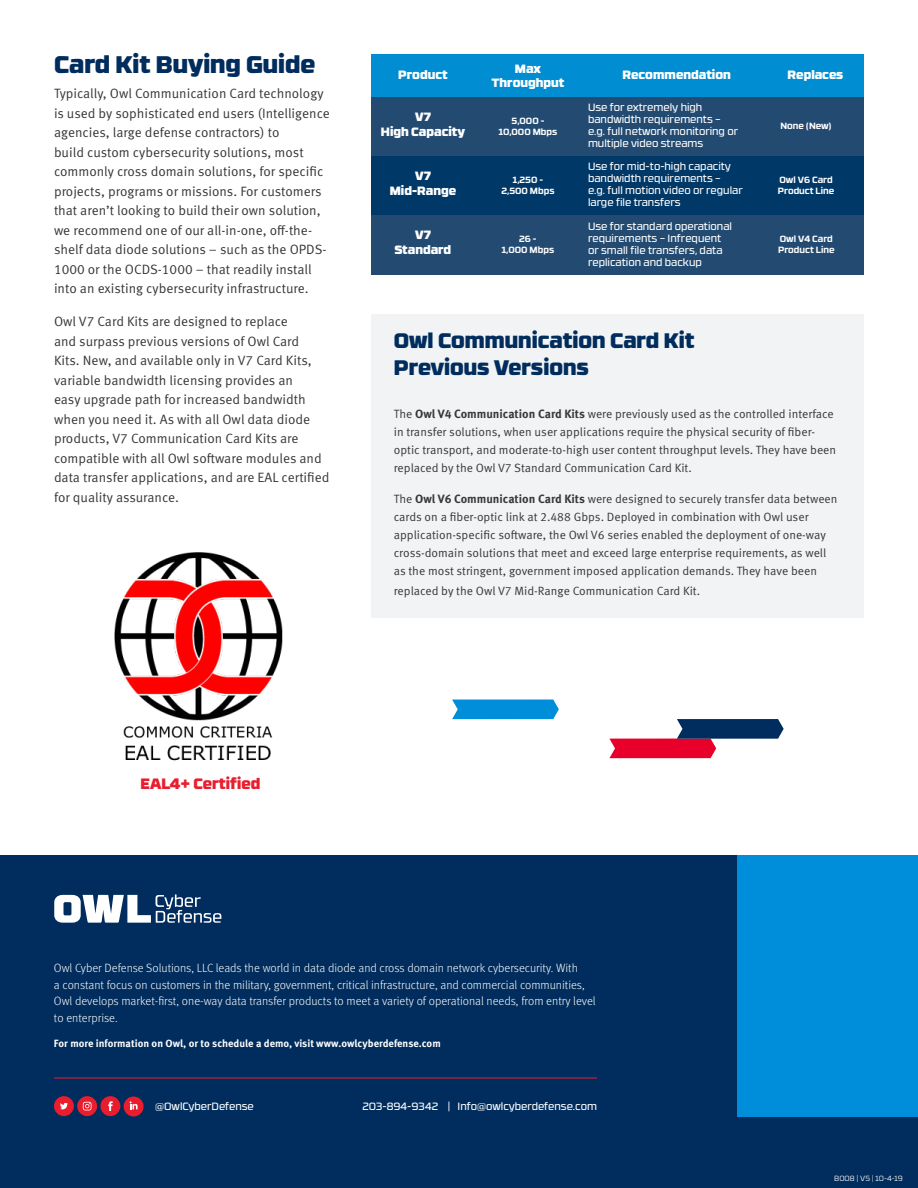
<style>
.page{position:relative;width:918px;height:1188px;background:#fff}
.page>*{position:absolute;margin:0;border:0;box-sizing:border-box;transform-origin:0 0}
.t1{font:900 24px "RB No 3.1";color:#002d5d}
.t2{font:900 21px/27px "RB No 3.1";color:#002d5d}
.t3{font:900 15px "RB No 3.1";color:#e91d2d}
.t4{font:13.5px/19.5px "Meta Pro Norm";color:#373737}
.t5{font:12px/18px "Meta Pro Norm";color:#373737}
.t6{font:300 12px/16.5px "Meta Pro";color:#fff}
.t7{font:900 12px/14.4px "RB No 3.1";color:#fff;text-align:center}
.t8{font:10.5px/12px "RB No 3.1";color:#fff}
.t9{font:700 10.5px "Meta Pro";color:#fff}
.t10{font:700 9px/10.8px "RB No 3.1";color:#fff;text-align:center}
.t11{font:300 7.5px "RB No 3.1";color:#fff}
.s1{font-family:"Meta Pro";font-weight:700}
</style>
<div class="page">
<div style="left:372px;top:314px;width:492px;height:304px;background:#f1f3f4"></div>
<div style="left:0;top:855px;width:918px;height:333px;background:#002d5d"></div>
<div style="left:737px;top:855px;width:181px;height:261px;background:#008edb"></div>
<div style="left:54px;top:1096px;width:20px;height:20px;background:#e91d2d;border-radius:50%"></div>
<svg style="left:60px;top:1103px;width:8px;height:6px"></svg>
<svg style="left:77px;top:1096px;width:20px;height:20px"></svg>
<svg style="left:83px;top:1102px;width:9px;height:8px"></svg>
<div style="left:100px;top:1096px;width:20px;height:20px;background:#e91d2d;border-radius:50%"></div>
<svg style="left:108px;top:1101px;width:5px;height:10px"></svg>
<div style="left:124px;top:1097px;width:20px;height:19px;background:#e91d2d;border-radius:50%"></div>
<svg style="left:130px;top:1101px;width:8px;height:8px"></svg>
<svg style="left:54px;top:895px;width:167px;height:28px"></svg>
<hr style="left:54px;top:1078px;width:543px;height:1px;background:#e91d2d">
<div style="left:372px;top:54px;width:492px;height:43px;background:#008dd1"></div>
<div style="left:372px;top:97px;width:492px;height:59px;background:#234b72"></div>
<div style="left:372px;top:156px;width:492px;height:59px;background:#003867"></div>
<div style="left:372px;top:215px;width:492px;height:59px;background:#234b72"></div>
<div style="left:452px;top:700px;width:107px;height:19px;background:#008edb"></div>
<svg style="left:609px;top:719px;width:175px;height:39px"></svg>
<img style="left:114px;top:552px;width:169px;height:209px">
<h1 class="t1" style="left:54px;top:44px;width:263px">Card Kit Buying Guide</h1>
<p class="t4" style="left:54px;top:83px;width:277px">Typically, Owl Communication Card technology is used by sophisticated end users (Intelligence agencies, large defense contractors) to<br>build custom cybersecurity solutions, most commonly cross domain solutions, for specific projects, programs or missions. For customers that aren’t looking to build their own solution, we recommend one of our all-in-one, off-the&shy;shelf data diode solutions – such as the OPDS-1000 or the OCDS-1000 – that readily install into an existing cybersecurity infrastructure.</p>
<p class="t4" style="left:54px;top:311px;width:277px">Owl V7 Card Kits are designed to replace<br>and surpass previous versions of Owl Card<br>Kits. New, and available only in V7 Card Kits, variable bandwidth licensing provides an<br>easy upgrade path for increased bandwidth when you need it. As with all Owl data diode products, V7 Communication Card Kits are compatible with all Owl software modules and data transfer applications, and are EAL certified for quality assurance.</p>
<p class="t7" style="left:398px;top:67px;width:51px">Product</p>
<p class="t7" style="left:492px;top:60px;width:74px">Max<br>Throughput</p>
<p class="t7" style="left:623px;top:67px;width:110px">Recommendation</p>
<p class="t7" style="left:788px;top:67px;width:57px">Replaces</p>
<p class="t7" style="left:381px;top:109px;width:86px">V7<br>High Capacity</p>
<p class="t7" style="left:390px;top:168px;width:68px">V7<br>Mid-Range</p>
<p class="t7" style="left:395px;top:227px;width:58px">V7<br>Standard</p>
<p class="t10" style="left:499px;top:115px;width:60px">5,000 -<br>10,000 Mbps</p>
<p class="t10" style="left:502px;top:174px;width:54px">1,250 -<br>2,500 Mbps</p>
<p class="t10" style="left:502px;top:233px;width:54px">26 -<br>1,000 Mbps</p>
<p class="t8" style="left:588px;top:101px;width:152px">Use for extremely high bandwidth requirements – e.g. full network monitoring or multiple video streams</p>
<p class="t8" style="left:588px;top:160px;width:156px">Use for mid-to-high capacity bandwidth requirements –<br>e.g. full motion video or regular large file transfers</p>
<p class="t8" style="left:588px;top:219px;width:146px">Use for standard operational requirements – Infrequent or small file transfers, data replication and backup</p>
<h2 class="t2" style="left:394px;top:326px;width:302px">Owl Communication Card Kit<br>Previous Versions</h2>
<p class="t10" style="left:780px;top:120px;width:53px">None (New)</p>
<p class="t10" style="left:778px;top:174px;width:58px;text-align:left">Owl V6 Card<br>Product Line</p>
<p class="t10" style="left:778px;top:233px;width:58px;text-align:left">Owl V4 Card<br>Product Line</p>
<p class="t5" style="left:394px;top:404px;width:444px">The <span class="s1">Owl V4 Communication Card Kits</span> were previously used as the controlled interface in transfer solutions, when user applications require the physical security of fiber&shy;optic transport, and moderate-to-high user content throughput levels. They have been replaced by the Owl V7 Standard Communication Card Kit.</p>
<p class="t5" style="left:394px;top:489px;width:445px">The <span class="s1">Owl V6 Communication Card Kits</span> were designed to securely transfer data between cards on a fiber-optic link at 2.488 Gbps. Deployed in combination with Owl user application-specific software, the Owl V6 series enabled the deployment of one-way cross-domain solutions that meet and exceed large enterprise requirements, as well as the most stringent, government imposed application demands. They have been</p>
<p class="t5" style="left:394px;top:581px;width:308px">replaced by the Owl V7 Mid-Range Communication Card Kit.</p>
<p class="t3" style="left:140px;top:771px;width:122px">EAL4+ Certified</p>
<p class="t6" style="left:54px;top:959px;width:543px">Owl Cyber Defense Solutions, LLC leads the world in data diode and cross domain network cybersecurity. With<br>a constant focus on customers in the military, government, critical infrastructure, and commercial communities, Owl develops market-first, one-way data transfer products to meet a variety of operational needs, from entry level to enterprise.</p>
<p class="t9" style="left:54px;top:1036px;width:388px">For more information on Owl, or to schedule a demo, visit www.owlcyberdefense.com</p>
<p class="t8" style="left:155px;top:1100px;width:100px">@OwlCyberDefense</p>
<p class="t8" style="left:363px;top:1100px;width:236px">203-894-9342 | Info@owlcyberdefense.com</p>
<p class="t11" style="left:834px;top:1173px;width:70px">B008 | V5 | 10-4-19</p>
</div>
